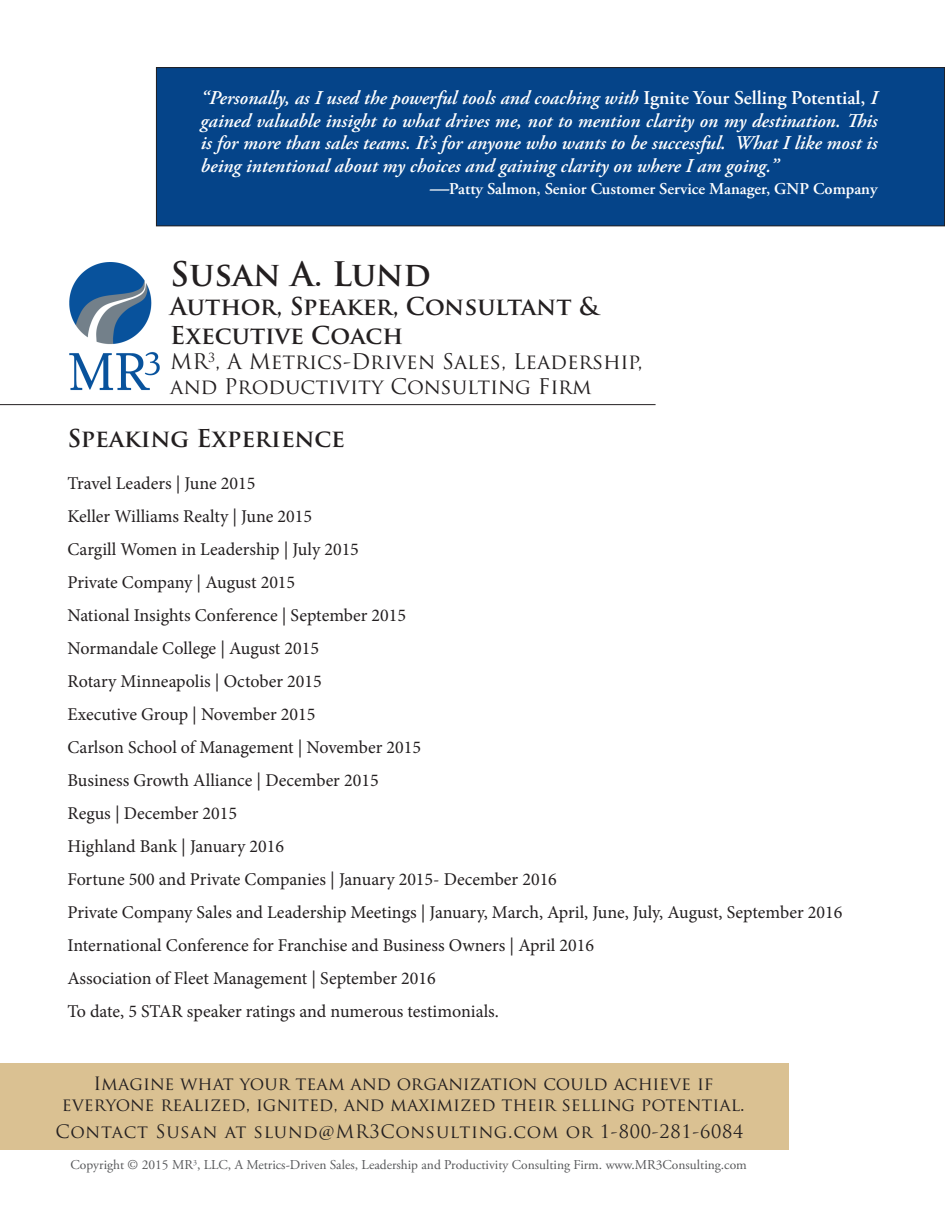
<style>
.page{position:relative;width:945px;height:1215px;background:#fff}
.page>*{position:absolute;margin:0;border:0;box-sizing:border-box;transform-origin:0 0}
.t1{font:700 33px "Trajan Pro";color:#231f20}
.t2{font:700 24px/28.8px "Trajan Pro";color:#231f20}
.t3{font:21px/25.2px "Trajan Pro";color:#231f20}
.t4{font:italic 600 19.5px/22.5px "Adobe Garamond Pro";color:#fff;text-align:justify}
.t5{font:18px/33px "Minion Pro";color:#231f20}
.t6{font:18px/21.6px "Trajan Pro";color:#231f20;text-align:center}
.t7{font:18px "Trajan Pro";letter-spacing:.04em;color:#231f20}
.t8{font:600 16.5px "Adobe Garamond Pro";color:#fff}
.t9{font:13.5px "Adobe Garamond Pro";color:#57585a}
.s1{font-style:normal}
.s2{font-style:italic;font-size:19.5px}
</style>
<div class="page">
<div style="left:0;top:1063px;width:788px;height:86px;background:#dac192"></div>
<div style="left:156px;top:68px;width:789px;height:158px;background:#054489"></div>
<div style="left:156px;top:67px;width:789px;height:159px;border:1px solid #231f20"></div>
<hr style="left:0;top:404px;width:656px;height:1px;background:#231f20">
<img style="left:69px;top:262px;width:91px;height:129px">
<p class="t4" style="left:201px;top:88px;width:679px">“Personally, as I used the powerful tools and coaching with <span class="s1">Ignite Your Selling Potential,</span> I gained valuable insight to what drives me, not to mention clarity on my destination. This is for more than sales teams. It’s for anyone who wants to be successful. What I like most is being intentional about my choices and gaining clarity on where I am going.”</p>
<p class="t8" style="left:430px;top:180px;width:449px"><span class="s2">—</span>Patty Salmon, Senior Customer Service Manager, GNP Company</p>
<h1 class="t1" style="left:170px;top:254px;width:262px">Susan A. Lund</h1>
<h2 class="t2" style="left:170px;top:292px;width:430px">Author, Speaker, Consultant &amp;<br>Executive Coach</h2>
<p class="t3" style="left:170px;top:348px;width:474px">MR<sup>3</sup>, A Metrics-Driven Sales, Leadership, and Productivity Consulting Firm</p>
<h2 class="t2" style="left:68px;top:424px;width:279px">Speaking Experience</h2>
<p class="t5" style="left:68px;top:468px;width:347px;line-height:34.2px;text-indent:125px">une 2015<br>Keller Williams Realty | June 2015<br>Cargill Women in Leadership | July 2015<br>Private Company | August 2015<br>National Insights Conference | September 2015<br>Normandale College | August 2015<br>Rotary Minneapolis | October 2015</p>
<p class="t5" style="left:68px;top:467px;width:776px">Travel Leaders | June 2015<br>Keller Williams Realty | June 2015<br>Cargill Women in Leadership | July 2015<br>Private Company | August 2015<br>National Insights Conference | September 2015<br>Normandale College | August 2015<br>Rotary Minneapolis | October 2015<br>Executive Group | November 2015<br>Carlson School of Management | November 2015<br>Business Growth Alliance | December 2015<br>Regus | December 2015<br>Highland Bank | January 2016<br>Fortune 500 and Private Companies | January 2015- December 2016<br>Private Company Sales and Leadership Meetings | January, March, April, June, July, August, September 2016<br>International Conference for Franchise and Business Owners | April 2016<br>Association of Fleet Management | September 2016<br>To date, 5 STAR speaker ratings and numerous testimonials.</p>
<p class="t6" style="left:62px;top:1072px;width:684px">imagine what your team and organization could achieve if everyone realized, ignited, and maximized their selling potential.</p>
<p class="t7" style="left:56px;top:1120px;width:689px">Contact Susan at slund@MR3Consulting.com or 1-800-281-6084</p>
<p class="t9" style="left:70px;top:1157px;width:678px">Copyright © 2015 MR<sup>3</sup>, LLC, A Metrics-Driven Sales, Leadership and Productivity Consulting Firm. www.MR3Consulting.com</p>
</div>
